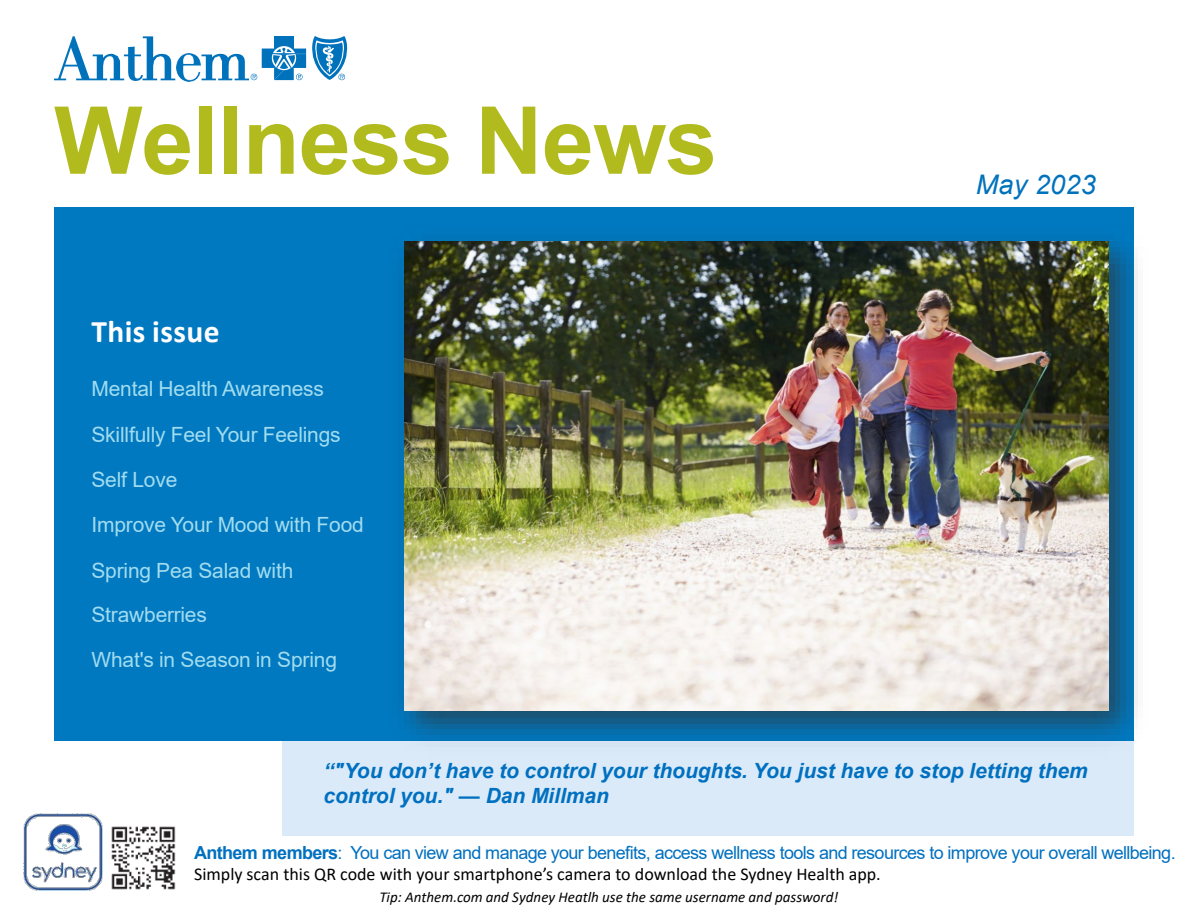
<style>
.page{position:relative;width:1188px;height:918px;background:#fff}
.page>*{position:absolute;margin:0;border:0;box-sizing:border-box;transform-origin:0 0}
.t1{font:700 93.75px "Arial";letter-spacing:-.01em;color:#b2bb1d}
.t2{font:700 31.5px "Calibri";letter-spacing:.015em;color:#fff}
.t3{font:italic 27px "Arial";letter-spacing:.005em;color:#0072bc}
.t4{font:21px/43.8px "Arial";letter-spacing:-.01em;color:#a2dcef}
.t5{font:italic 700 21px/25.2px "Arial";color:#0070c0}
.t6{font:18px "Arial";letter-spacing:-.035em;color:#0070c0}
.t7{font:18px "Calibri";color:#000}
.t8{font:italic 15px "Calibri";color:#000}
.s1{font-weight:700}
</style>
<div class="page">
<div style="left:283px;top:741px;width:851px;height:95px;background:#dbeaf8"></div>
<img style="left:176px;top:54px;width:25px;height:27px">
<svg style="left:54px;top:36px;width:121px;height:45px"></svg>
<img style="left:274px;top:36px;width:20px;height:12px">
<svg style="left:202px;top:48px;width:104px;height:32px"></svg>
<svg style="left:312px;top:36px;width:35px;height:44px"></svg>
<div style="left:54px;top:207px;width:1080px;height:533px;background:#0079c1"></div>
<img style="left:111px;top:826px;width:65px;height:64px">
<img style="left:23px;top:813px;width:80px;height:78px">
<img style="left:382px;top:241px;width:756px;height:500px">
<img style="left:404px;top:241px;width:705px;height:470px">
<h1 class="t1" style="left:54px;top:75px;width:665px">Wellness News</h1>
<p class="t2" style="left:92px;top:309px;width:130px">This issue</p>
<p class="t4" style="left:92px;top:367px;width:234px">Mental Health Awareness</p>
<p class="t4" style="left:92px;top:412px;width:251px">Skillfully Feel Your Feelings</p>
<p class="t4" style="left:92px;top:458px;width:87px">Self Love</p>
<p class="t4" style="left:92px;top:503px;width:274px">Improve Your Mood with Food</p>
<p class="t4" style="left:92px;top:548px;width:203px">Spring Pea Salad with<br>Strawberries</p>
<p class="t4" style="left:92px;top:638px;width:247px">What's in Season in Spring</p>
<p class="t3" style="left:976px;top:167px;width:121px">May 2023</p>
<p class="t5" style="left:323px;top:759px;width:766px">“"You don’t have to control your thoughts. You just have to stop letting them control you." — Dan Millman</p>
<p class="t6" style="left:194px;top:841px;width:983px"><span class="s1">Anthem members</span>: You can view and manage your benefits, access wellness tools and resources to improve your overall wellbeing.</p>
<p class="t7" style="left:194px;top:862px;width:688px">Simply scan this QR code with your smartphone’s camera to download the Sydney Health app.</p>
<p class="t8" style="left:379px;top:886px;width:460px">Tip: Anthem.com and Sydney Heatlh use the same username and password!</p>
</div>
